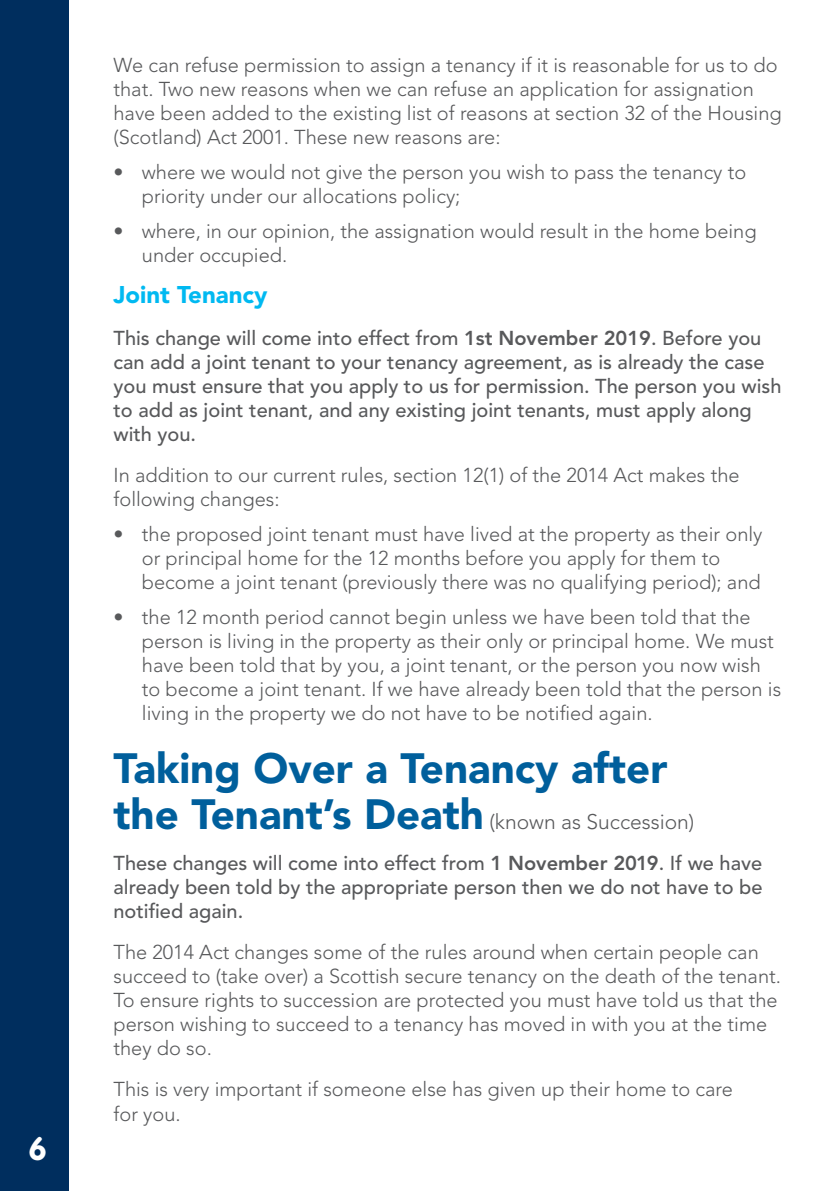
<style>
.page{position:relative;width:840px;height:1191px;background:#fff}
.page>*{position:absolute;margin:0;border:0;box-sizing:border-box;transform-origin:0 0}
.t1{font:900 42px "Avenir LT";color:#005f9c}
.t2{font:700 32px "VAG Rounded LT";color:#fff}
.t3{font:900 24px "Avenir LT";color:#00b9f1}
.t4{font:300 21px "Avenir LT";color:#58595b}
.t5{font:300 20px/24px "Avenir LT";color:#58595b}
.t6{font:500 20px/24px "Avenir LT";color:#58595b}
.s1{font-weight:800}
.s2{font-weight:900;font-size:42px;color:#005f9c}
</style>
<div class="page">
<div style="left:0;top:0;width:68px;height:1191px;background:#002e5e"></div>
<h2 class="t2" style="left:28px;top:1129px;width:20px">6</h2>
<p class="t5" style="left:113px;top:53px;width:669px">We can refuse permission to assign a tenancy if it is reasonable for us to do that. Two new reasons when we can refuse an application for assignation have been added to the existing list of reasons at section 32 of the Housing (Scotland) Act 2001. These new reasons are:</p>
<p class="t5" style="left:142px;top:160px;width:605px;text-indent:-28px">• where we would not give the person you wish to pass the tenancy to priority under our allocations policy;</p>
<p class="t5" style="left:142px;top:220px;width:616px;text-indent:-28px">• where, in our opinion, the assignation would result in the home being under occupied.</p>
<p class="t3" style="left:113px;top:281px;width:155px">Joint Tenancy</p>
<p class="t6" style="left:113px;top:326px;width:669px">This change will come into effect from <span class="s1">1st November 2019</span>. Before you can add a joint tenant to your tenancy agreement, as is already the case you must ensure that you apply to us for permission. The person you wish to add as joint tenant, and any existing joint tenants, must apply along with you.</p>
<p class="t5" style="left:113px;top:463px;width:627px">In addition to our current rules, section 12(1) of the 2014 Act makes the following changes:</p>
<p class="t5" style="left:142px;top:522px;width:621px;text-indent:-28px">• the proposed joint tenant must have lived at the property as their only or principal home for the 12 months before you apply for them to become a joint tenant (previously there was no qualifying period); and</p>
<p class="t5" style="left:142px;top:605px;width:640px;text-indent:-28px">• the 12 month period cannot begin unless we have been told that the person is living in the property as their only or principal home. We must have been told that by you, a joint tenant, or the person you now wish to become a joint tenant. If we have already been told that the person is living in the property we do not have to be notified again.</p>
<h1 class="t1" style="left:113px;top:743px;width:555px">Taking Over a Tenancy after</h1>
<p class="t4" style="left:113px;top:810px;width:582px"><span class="s2">the Tenant’s Death</span> (known as Succession)</p>
<p class="t6" style="left:113px;top:852px;width:650px;text-align:justify">These changes will come into effect from <span class="s1">1 November 2019</span>. If we have already been told by the appropriate person then we do not have to be notified again.</p>
<p class="t5" style="left:113px;top:940px;width:668px">The 2014 Act changes some of the rules around when certain people can succeed to (take over) a Scottish secure tenancy on the death of the tenant.<br>To ensure rights to succession are protected you must have told us that the person wishing to succeed to a tenancy has moved in with you at the time they do so.</p>
<p class="t5" style="left:113px;top:1077px;width:620px">This is very important if someone else has given up their home to care for you.</p>
</div>
